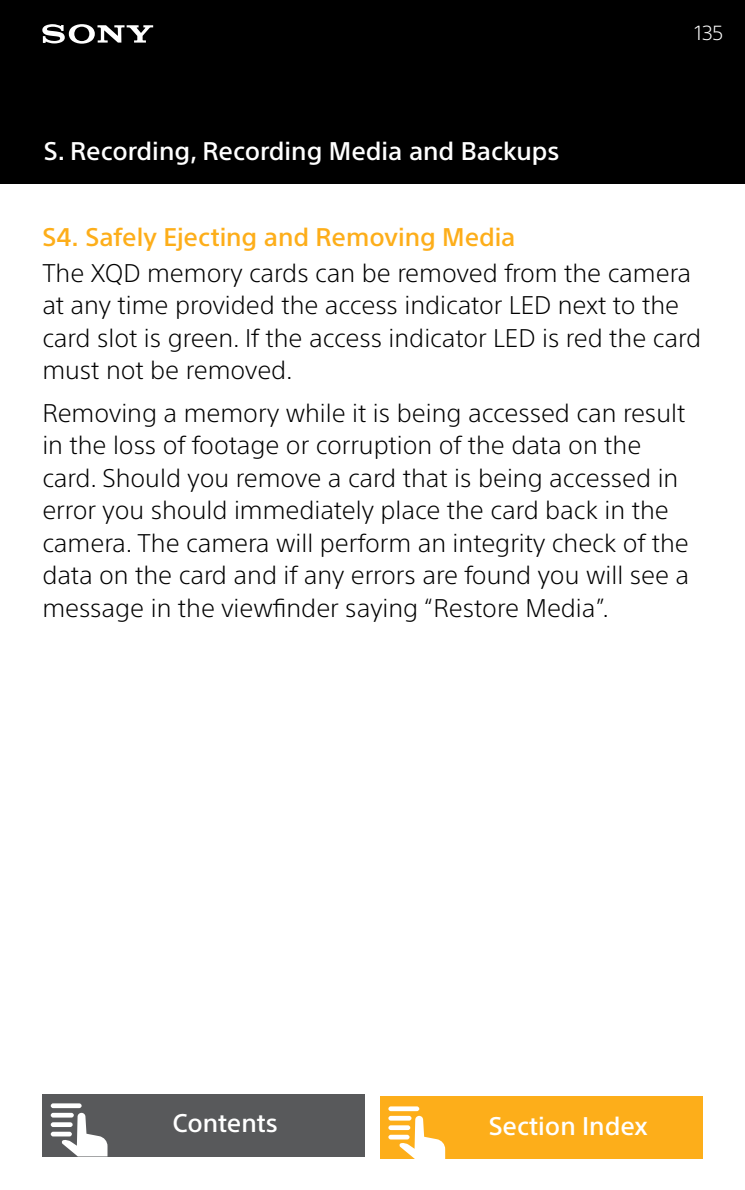
<style>
.page{position:relative;width:745px;height:1190px;background:#fff}
.page>*{position:absolute;margin:0;border:0;box-sizing:border-box;transform-origin:0 0}
.t1{font:300 25px/32.5px "SST Pro";color:#000}
.t2{font:500 25px "SST Pro";color:#fff}
.t3{font:500 25px "SST Pro";color:#fdae1a}
.t4{font:300 20px "SST Pro";color:#fff}
</style>
<div class="page">
<div style="left:42px;top:1094px;width:323px;height:62px;background:#58595b"></div>
<svg style="left:51px;top:1103px;width:56px;height:53px"></svg>
<div style="left:0;top:0;width:744px;height:184px;background:#000"></div>
<svg style="left:42px;top:24px;width:111px;height:20px"></svg>
<div style="left:380px;top:1096px;width:322px;height:63px;background:#fdae1a"></div>
<svg style="left:388px;top:1106px;width:57px;height:53px"></svg>
<p class="t2" style="left:44px;top:136px;width:517px">S. Recording, Recording Media and Backups</p>
<p class="t4" style="left:694px;top:21px;width:30px">135</p>
<p class="t3" style="left:42px;top:222px;width:474px">S4. Safely Ejecting and Removing Media</p>
<p class="t1" style="left:42px;top:256px;width:659px">The XQD memory cards can be removed from the camera at any time provided the access indicator LED next to the card slot is green. If the access indicator LED is red the card must not be removed.</p>
<p class="t1" style="left:42px;top:396px;width:648px">Removing a memory while it is being accessed can result in the loss of footage or corruption of the data on the card. Should you remove a card that is being accessed in error you should immediately place the card back in the camera. The camera will perform an integrity check of the data on the card and if any errors are found you will see a message in the viewfinder saying “Restore Media”.</p>
<p class="t2" style="left:172px;top:1108px;width:107px">Contents</p>
<p class="t2" style="left:488px;top:1111px;width:160px">Section Index</p>
</div>
